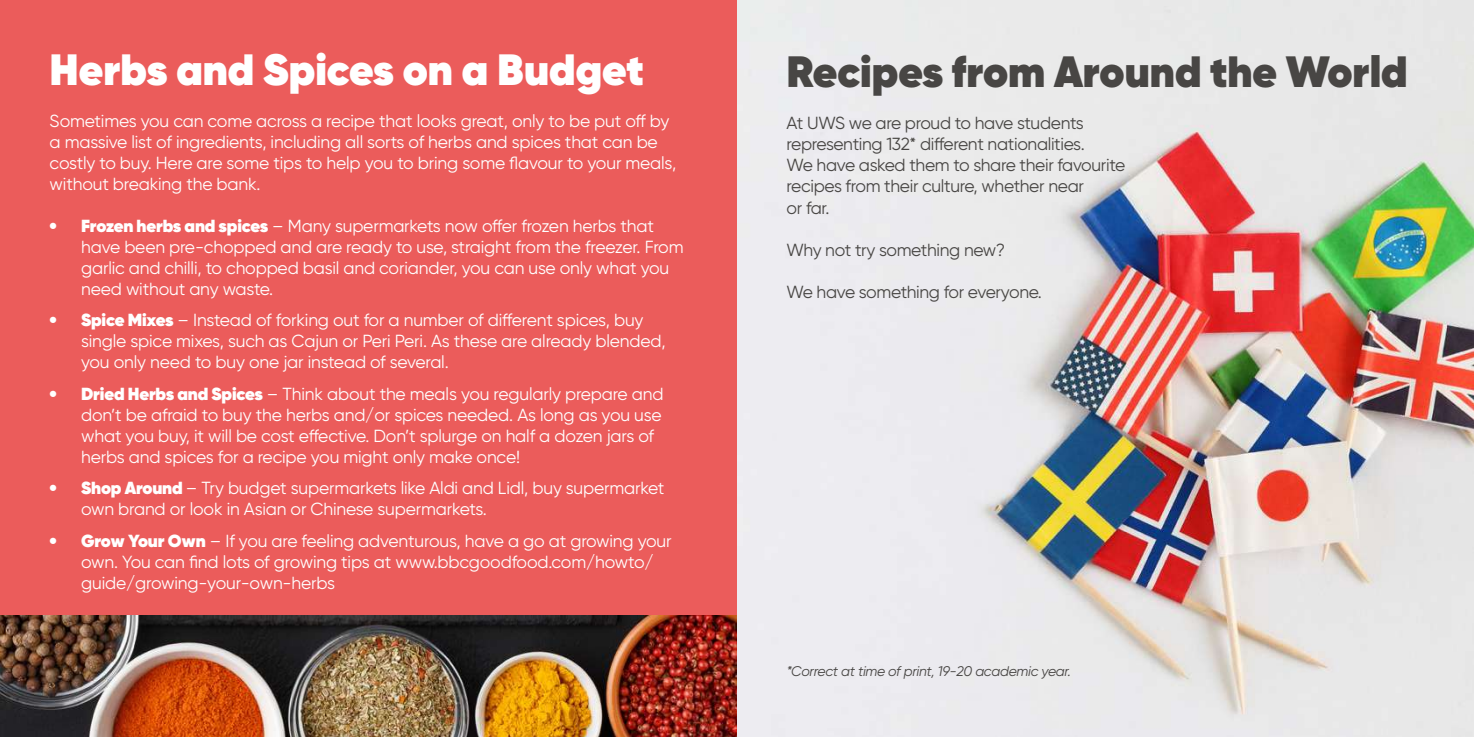
<style>
.page{position:relative;width:1474px;height:737px;background:#fff}
.page>*{position:absolute;margin:0;border:0;box-sizing:border-box;transform-origin:0 0}
.t1{font:800 43.75px "Gilroy";color:#484644}
.t2{font:800 43.75px "Gilroy";color:#fff}
.t3{font:17.5px/21px "Gilroy";letter-spacing:-.01em;color:#fff}
.t4{font:17.5px/21px "Gilroy";letter-spacing:-.02em;color:#484644}
.t5{font:italic 14px "Gilroy";letter-spacing:-.02em;color:#484644}
.s1{font-weight:800}
</style>
<div class="page">
<div style="left:0;top:0;width:737px;height:737px;background:#eb5c5b"></div>
<img style="left:737px;top:0;width:736px;height:737px">
<img style="left:0;top:615px;width:737px;height:122px">
<h1 class="t2" style="left:50px;top:41px;width:595px">Herbs and Spices on a Budget</h1>
<p class="t3" style="left:50px;top:110px;width:628px">Sometimes you can come across a recipe that looks great, only to be put off by a massive list of ingredients, including all sorts of herbs and spices that can be costly to buy. Here are some tips to help you to bring some flavour to your meals, without breaking the bank.</p>
<p class="t3" style="left:81px;top:215px;width:604px;text-indent:-31px"><span class="s1">• Frozen herbs and spices</span> – Many supermarkets now offer frozen herbs that have been pre-chopped and are ready to use, straight from the freezer. From garlic and chilli, to chopped basil and coriander, you can use only what you need without any waste.</p>
<p class="t3" style="left:81px;top:309px;width:586px;text-indent:-31px"><span class="s1">• Spice Mixes</span> – Instead of forking out for a number of different spices, buy single spice mixes, such as Cajun or Peri Peri. As these are already blended, you only need to buy one jar instead of several.</p>
<p class="t3" style="left:81px;top:383px;width:584px;text-indent:-31px"><span class="s1">• Dried Herbs and Spices</span> – Think about the meals you regularly prepare and don’t be afraid to buy the herbs and/or spices needed. As long as you use what you buy, it will be cost effective. Don’t splurge on half a dozen jars of herbs and spices for a recipe you might only make once!</p>
<p class="t3" style="left:81px;top:477px;width:585px;text-indent:-31px"><span class="s1">• Shop Around</span> – Try budget supermarkets like Aldi and Lidl, buy supermarket own brand or look in Asian or Chinese supermarkets.</p>
<p class="t3" style="left:81px;top:530px;width:592px;text-indent:-31px"><span class="s1">• Grow Your Own</span> – If you are feeling adventurous, have a go at growing your own. You can find lots of growing tips at www.bbcgoodfood.com/howto/ guide/growing-your-own-herbs</p>
<h1 class="t1" style="left:786px;top:44px;width:622px">Recipes from Around the World</h1>
<p class="t4" style="left:786px;top:113px;width:340px">At UWS we are proud to have students representing 132* different nationalities.<br>We have asked them to share their favourite recipes from their culture, whether near<br>or far.</p>
<p class="t4" style="left:786px;top:239px;width:220px">Why not try something new?</p>
<p class="t4" style="left:786px;top:281px;width:257px">We have something for everyone.</p>
<p class="t5" style="left:786px;top:662px;width:286px">*Correct at time of print, 19-20 academic year.</p>
</div>
